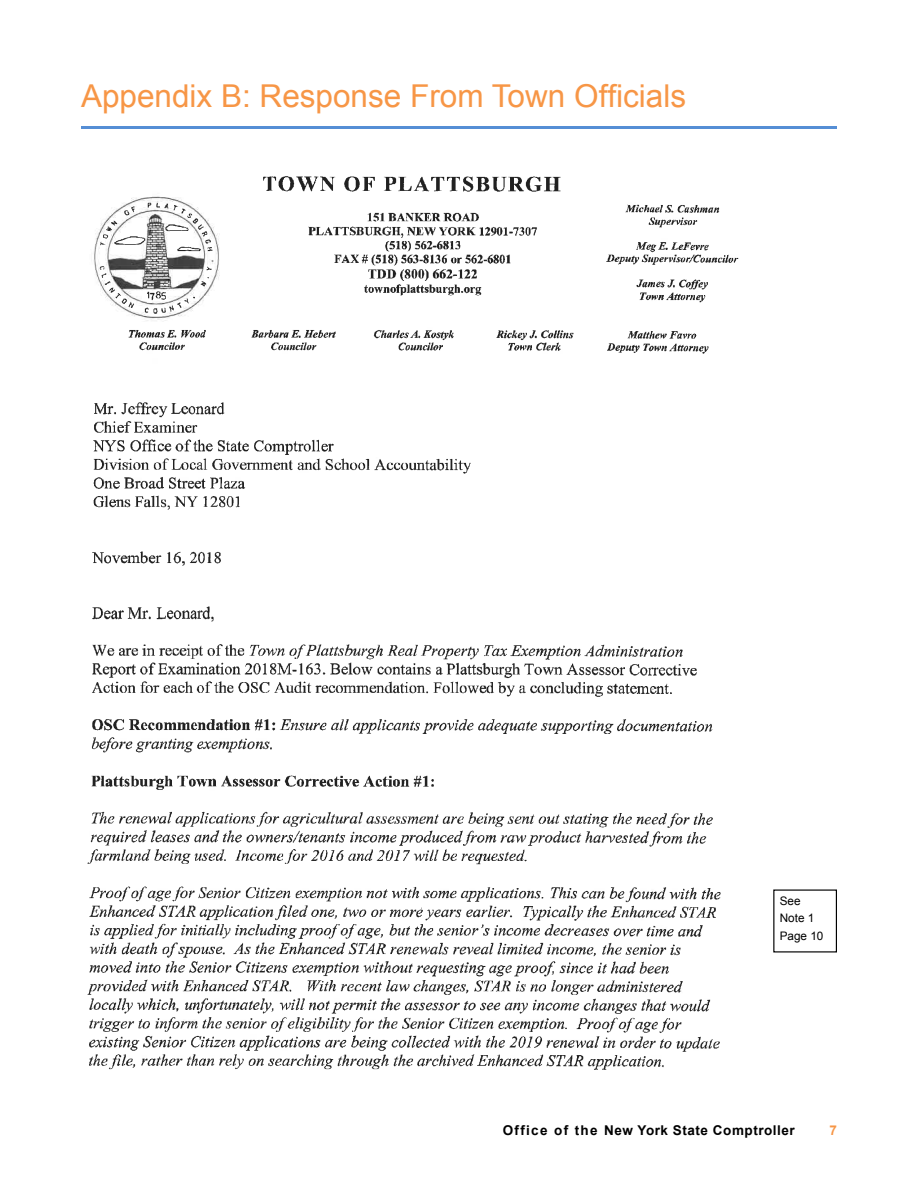
<style>
.page{position:relative;width:918px;height:1188px;background:#fff}
.page>*{position:absolute;margin:0;border:0;box-sizing:border-box;transform-origin:0 0}
.t1{font:31.5px "Arial";color:#f79646}
.t2{font:700 13.5px "Arial";letter-spacing:.04em;color:#000}
.t3{font:700 13.5px "Arial";color:#f79646}
.t4{font:11.7px/17.5px "Arial";color:#000}
</style>
<div class="page">
<hr style="left:81px;top:126px;width:756px;height:3px;background:#558ed5">
<img style="left:92px;top:606px;width:122px;height:16px">
<img style="left:92px;top:176px;width:647px;height:390px">
<img style="left:87px;top:644px;width:634px;height:426px">
<p class="t1" style="left:81px;top:75px;width:607px">Appendix B: Response From Town Officials</p>
<p class="t4" style="left:780px;top:892px;width:45px">See<br>Note 1<br>Page 10</p>
<p class="t2" style="left:503px;top:1121px;width:294px">Office of the New York State Comptroller</p>
<p class="t3" style="left:830px;top:1121px;width:9px">7</p>
</div>
